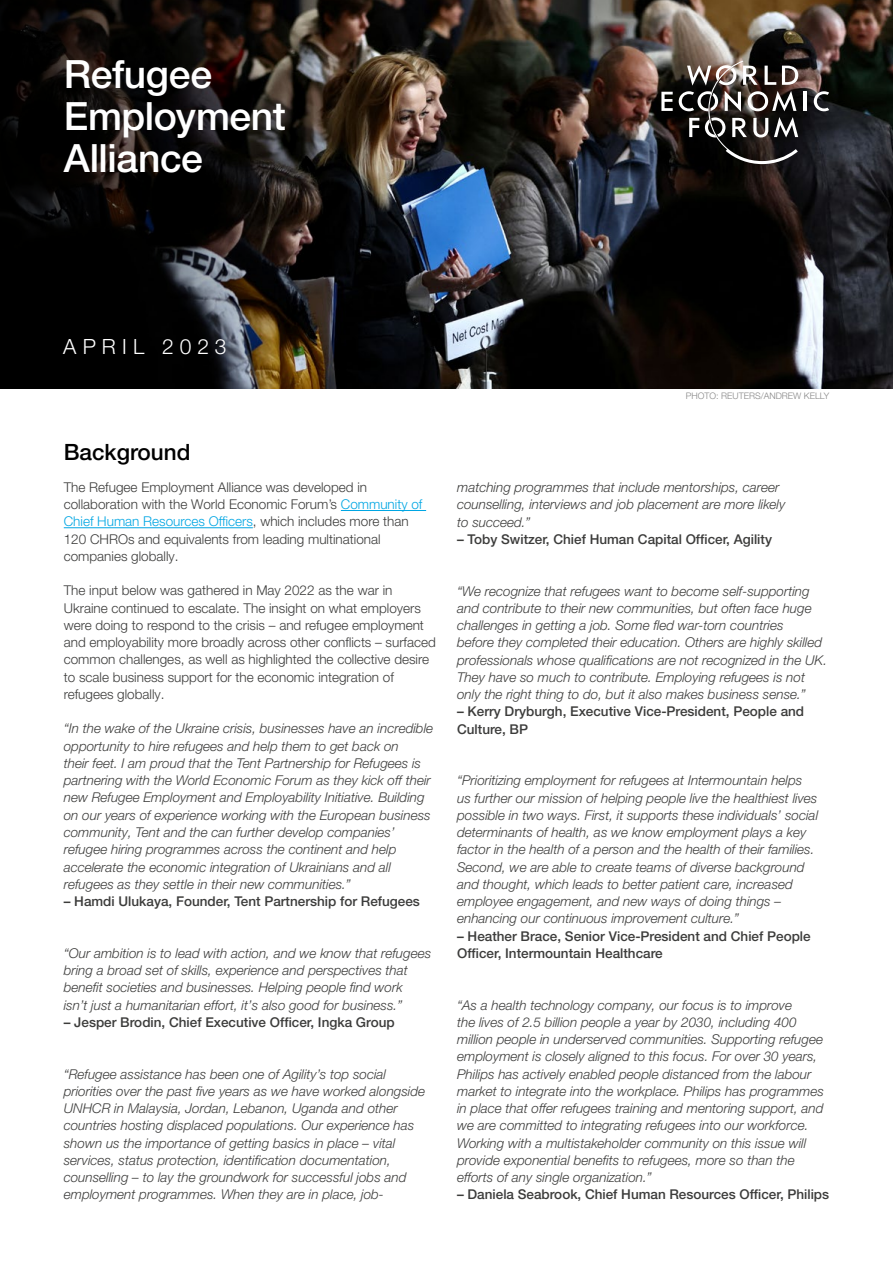
<style>
.page{position:relative;width:893px;height:1263px;background:#fff}
.page>*{position:absolute;margin:0;border:0;box-sizing:border-box;transform-origin:0 0}
.t1{font:500 39px/42px "Helvetica Neue LT Pro";letter-spacing:-.01em;color:#fff}
.t2{font:500 22.5px "Helvetica Neue LT Pro";color:#000}
.t3{font:300 21px "Helvetica Neue LT Pro";letter-spacing:.29em;color:#fff}
.t4{font:italic 300 13.5px/17.2px "Helvetica Neue LT Pro";color:#3c3c3b}
.t5{font:300 13.5px/17.2px "Helvetica Neue LT Pro";color:#3c3c3b}
.t6{font:500 13.5px/17.2px "Helvetica Neue LT Pro";color:#3c3c3b}
.t7{font:300 9px "Helvetica Neue LT Pro";color:#878787}
.s1{color:#00a6e3}
</style>
<div class="page">
<img style="left:325px;top:0;width:568px;height:388px">
<svg style="left:661px;top:92px;width:12px;height:19px"></svg>
<hr style="left:803px;top:92px;width:3px;height:19px;background:#fff">
<svg style="left:814px;top:91px;width:15px;height:20px"></svg>
<svg style="left:679px;top:61px;width:119px;height:103px;background:#4d4745"></svg>
<hr style="left:341px;top:510px;width:85px;height:1px;background:#00a6e3">
<hr style="left:64px;top:527px;width:189px;height:1px;background:#00a6e3">
<svg style="left:0;top:0;width:325px;height:388px;background:#161310"></svg>
<h1 class="t1" style="left:64px;top:53px;width:224px">Refugee<br>Employment<br>Alliance</h1>
<h3 class="t3" style="left:63px;top:334px;width:165px">APRIL 2023</h3>
<h2 class="t2" style="left:64px;top:439px;width:128px">Background</h2>
<p class="t5" style="left:64px;top:478px;width:360px">The Refugee Employment Alliance was developed in collaboration with the World Economic Forum’s <span class="s1">Community of Chief Human Resources Officers</span>, which includes more than 120 CHROs and equivalents from leading multinational companies globally.</p>
<p class="t5" style="left:64px;top:582px;width:374px">The input below was gathered in May 2022 as the war in Ukraine continued to escalate. The insight on what employers were doing to respond to the crisis – and refugee employment and employability more broadly across other conflicts – surfaced common challenges, as well as highlighted the collective desire to scale business support for the economic integration of refugees globally.</p>
<p class="t4" style="left:64px;top:720px;width:371px">“In the wake of the Ukraine crisis, businesses have an incredible opportunity to hire refugees and help them to get back on<br>their feet. I am proud that the Tent Partnership for Refugees is partnering with the World Economic Forum as they kick off their new Refugee Employment and Employability Initiative. Building on our years of experience working with the European business community, Tent and the can further develop companies’ refugee hiring programmes across the continent and help accelerate the economic integration of Ukrainians and all refugees as they settle in their new communities.”</p>
<p class="t6" style="left:64px;top:892px;width:358px">– Hamdi Ulukaya, Founder, Tent Partnership for Refugees</p>
<p class="t4" style="left:64px;top:944px;width:369px">“Our ambition is to lead with action, and we know that refugees bring a broad set of skills, experience and perspectives that benefit societies and businesses. Helping people find work<br>isn’t just a humanitarian effort, it’s also good for business.”</p>
<p class="t6" style="left:64px;top:1013px;width:332px">– Jesper Brodin, Chief Executive Officer, Ingka Group</p>
<p class="t4" style="left:64px;top:1065px;width:363px">“Refugee assistance has been one of Agility’s top social priorities over the past five years as we have worked alongside UNHCR in Malaysia, Jordan, Lebanon, Uganda and other countries hosting displaced populations. Our experience has shown us the importance of getting basics in place – vital services, status protection, identification documentation, counselling – to lay the groundwork for successful jobs and employment programmes. When they are in place, job-</p>
<p class="t7" style="left:686px;top:390px;width:145px">PHOTO: REUTERS/ANDREW KELLY</p>
<p class="t4" style="left:457px;top:478px;width:330px">matching programmes that include mentorships, career counselling, interviews and job placement are more likely to succeed.”</p>
<p class="t6" style="left:457px;top:530px;width:316px">– Toby Switzer, Chief Human Capital Officer, Agility</p>
<p class="t4" style="left:457px;top:582px;width:371px">“We recognize that refugees want to become self-supporting and contribute to their new communities, but often face huge challenges in getting a job. Some fled war-torn countries<br>before they completed their education. Others are highly skilled professionals whose qualifications are not recognized in the UK.<br>They have so much to contribute. Employing refugees is not only the right thing to do, but it also makes business sense.”</p>
<p class="t6" style="left:457px;top:703px;width:349px">– Kerry Dryburgh, Executive Vice-President, People and<br>Culture, BP</p>
<p class="t4" style="left:457px;top:772px;width:363px">“Prioritizing employment for refugees at Intermountain helps us further our mission of helping people live the healthiest lives possible in two ways. First, it supports these individuals’ social determinants of health, as we know employment plays a key factor in the health of a person and the health of their families.<br>Second, we are able to create teams of diverse background and thought, which leads to better patient care, increased employee engagement, and new ways of doing things – enhancing our continuous improvement culture.”</p>
<p class="t6" style="left:457px;top:927px;width:355px">– Heather Brace, Senior Vice-President and Chief People<br>Officer, Intermountain Healthcare</p>
<p class="t4" style="left:457px;top:996px;width:368px">“As a health technology company, our focus is to improve<br>the lives of 2.5 billion people a year by 2030, including 400 million people in underserved communities. Supporting refugee employment is closely aligned to this focus. For over 30 years, Philips has actively enabled people distanced from the labour market to integrate into the workplace. Philips has programmes in place that offer refugees training and mentoring support, and we are committed to integrating refugees into our workforce.<br>Working with a multistakeholder community on this issue will provide exponential benefits to refugees, more so than the efforts of any single organization.”</p>
<p class="t6" style="left:457px;top:1186px;width:374px">– Daniela Seabrook, Chief Human Resources Officer, Philips</p>
</div>
